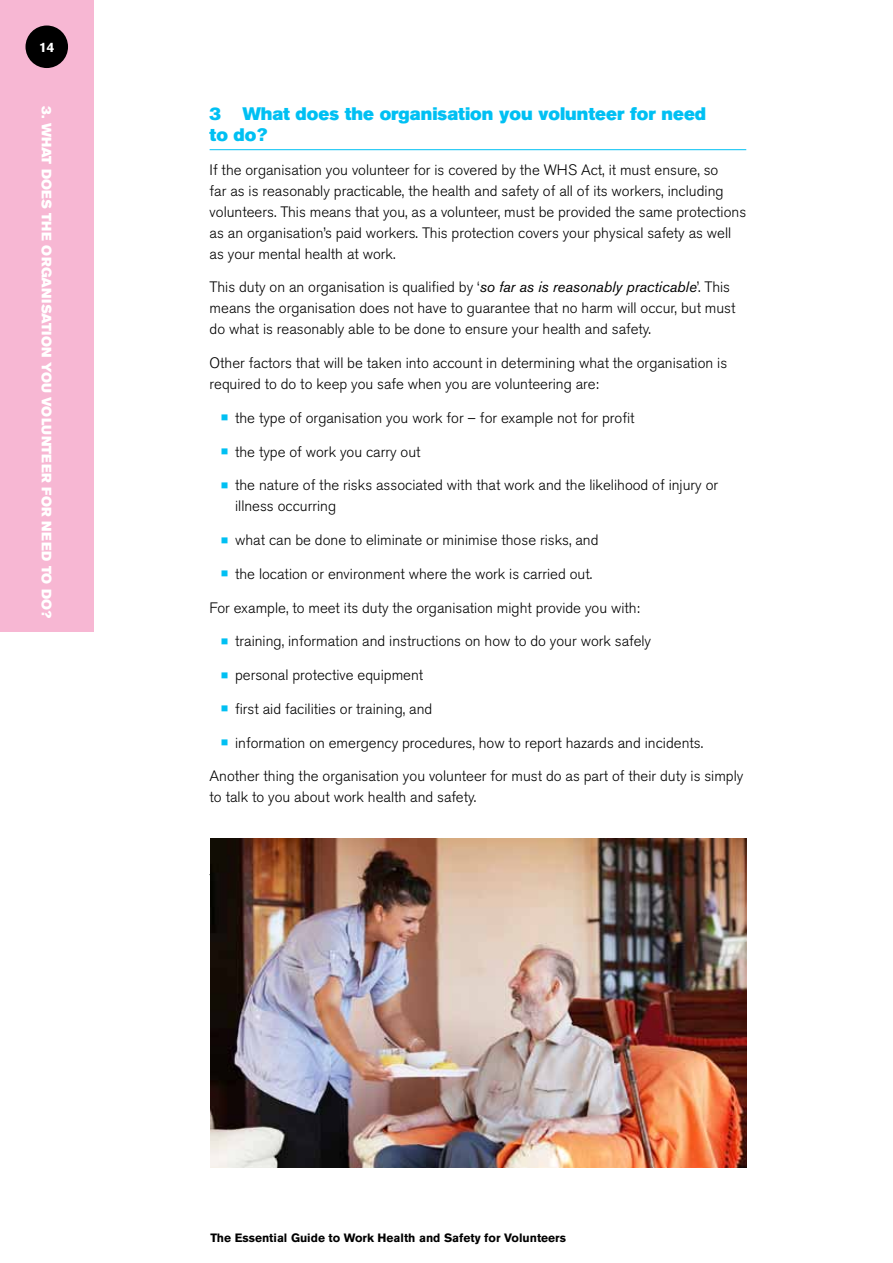
<style>
.page{position:relative;width:893px;height:1263px;background:#fff}
.page>*{position:absolute;margin:0;border:0;box-sizing:border-box;transform-origin:0 0}
.t1{font:18px/21px "Akzidenz Grotesk BQ Super";color:#00c0f3}
.t2{font:300 15px/21px "Akzidenz Grotesk BQ";color:#000}
.t3{font:13.5px "Akzidenz Grotesk BQ Super";letter-spacing:.03em;color:#fff}
.t4{font:700 13.5px "Akzidenz Grotesk BQ";color:#fff}
.t5{font:700 12px "Akzidenz Grotesk BQ";color:#000}
.s1{font-weight:400;font-style:italic}
.s2{font-size:27px;color:#00c0f3}
</style>
<div class="page">
<div style="left:0;top:0;width:94px;height:631px;background:#f7b7d3"></div>
<hr style="left:210px;top:149px;width:536px;height:1px;background:#00c0f3">
<img style="left:210px;top:838px;width:536px;height:330px">
<div style="left:26px;top:26px;width:42px;height:42px;background:#000;border-radius:50%"></div>
<p class="t4" style="left:39px;top:39px;width:17px">14</p>
<p class="t3" style="left:54px;top:106px;width:513px;rotate:90deg">3. What does the organisation you volunteer for need to do?</p>
<p class="t1" style="left:210px;top:103px;width:498px">3 What does the organisation you volunteer for need to do?</p>
<p class="t2" style="left:210px;top:159px;width:538px">If the organisation you volunteer for is covered by the WHS Act, it must ensure, so<br>far as is reasonably practicable, the health and safety of all of its workers, including volunteers. This means that you, as a volunteer, must be provided the same protections as an organisation’s paid workers. This protection covers your physical safety as well as your mental health at work.</p>
<p class="t2" style="left:210px;top:277px;width:527px">This duty on an organisation is qualified by ‘<span class="s1">so far as is reasonably practicable</span>’. This means the organisation does not have to guarantee that no harm will occur, but must do what is reasonably able to be done to ensure your health and safety.</p>
<p class="t2" style="left:210px;top:353px;width:519px">Other factors that will be taken into account in determining what the organisation is required to do to keep you safe when you are volunteering are:</p>
<p class="t2" style="left:220px;top:407px;width:416px"><span class="s2">•</span> the type of organisation you work for – for example not for profit</p>
<p class="t2" style="left:220px;top:441px;width:202px"><span class="s2">•</span> the type of work you carry out</p>
<p class="t2" style="left:235px;top:475px;width:485px;text-indent:-15px"><span class="s2">•</span> the nature of the risks associated with that work and the likelihood of injury or illness occurring</p>
<p class="t2" style="left:220px;top:530px;width:380px"><span class="s2">•</span> what can be done to eliminate or minimise those risks, and</p>
<p class="t2" style="left:220px;top:563px;width:374px"><span class="s2">•</span> the location or environment where the work is carried out.</p>
<p class="t2" style="left:210px;top:597px;width:432px">For example, to meet its duty the organisation might provide you with:</p>
<p class="t2" style="left:220px;top:631px;width:432px"><span class="s2">•</span> training, information and instructions on how to do your work safely</p>
<p class="t2" style="left:220px;top:665px;width:204px"><span class="s2">•</span> personal protective equipment</p>
<p class="t2" style="left:220px;top:698px;width:214px"><span class="s2">•</span> first aid facilities or training, and</p>
<p class="t2" style="left:220px;top:732px;width:484px"><span class="s2">•</span> information on emergency procedures, how to report hazards and incidents.</p>
<p class="t2" style="left:210px;top:766px;width:535px">Another thing the organisation you volunteer for must do as part of their duty is simply to talk to you about work health and safety.</p>
<p class="t5" style="left:210px;top:1231px;width:357px">The Essential Guide to Work Health and Safety for Volunteers</p>
</div>
